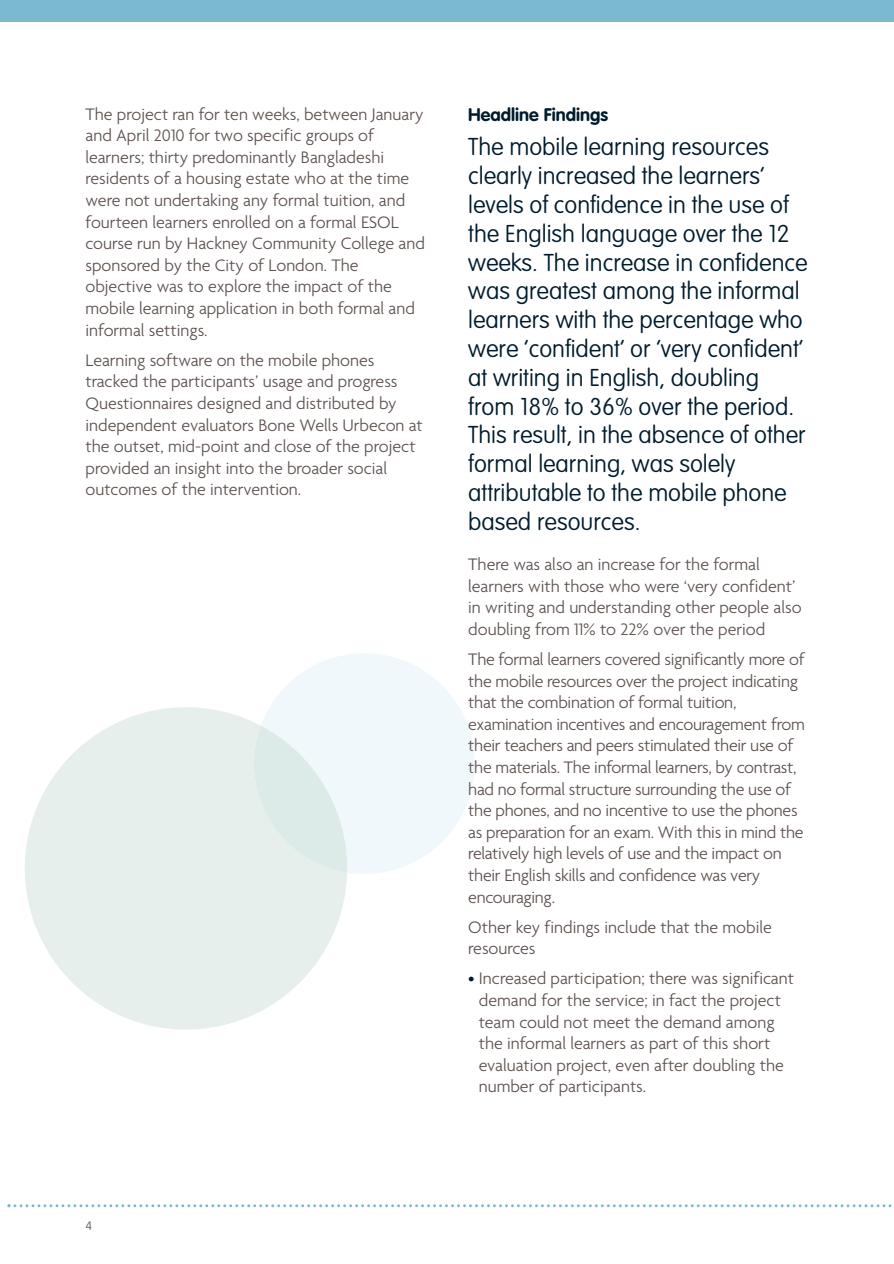
<style>
.page{position:relative;width:894px;height:1264px;background:#fff}
.page>*{position:absolute;margin:0;border:0;box-sizing:border-box;transform-origin:0 0}
.t1{font:100 24px/28.8px "VAG Rounded";color:#001c2c}
.t2{font:300 18px/21.6px "Agenda";color:#5d514e}
.t3{font:700 18px "VAG Rounded";color:#001c2c}
.t4{font:100 12px "VAG Rounded";color:#5d514e}
.s1{color:#001c2c}
</style>
<div class="page">
<svg style="left:7px;top:1204px;width:885px;height:3px"></svg>
<svg style="left:270px;top:653px;width:205px;height:221px;fill:#f1f8fb"></svg>
<svg style="left:25px;top:707px;width:322px;height:322px;fill:#e6efeb"></svg>
<svg style="left:254px;top:725px;width:93px;height:148px"></svg>
<div style="left:0;top:0;width:894px;height:22px;background:#7bb9d1"></div>
<p class="t2" style="left:86px;top:103px;width:341px">The project ran for ten weeks, between January and April 2010 for two specific groups of learners; thirty predominantly Bangladeshi residents of a housing estate who at the time were not undertaking any formal tuition, and fourteen learners enrolled on a formal ESOL course run by Hackney Community College and sponsored by the City of London. The objective was to explore the impact of the mobile learning application in both formal and informal settings.</p>
<p class="t2" style="left:86px;top:349px;width:339px">Learning software on the mobile phones tracked the participants’ usage and progress Questionnaires designed and distributed by independent evaluators Bone Wells Urbecon at the outset, mid-point and close of the project provided an insight into the broader social outcomes of the intervention.</p>
<p class="t3" style="left:468px;top:107px;width:141px">Headline Findings</p>
<p class="t1" style="left:468px;top:134px;width:341px">The mobile learning resources clearly increased the learners’ levels of confidence in the use of the English language over the 12 weeks. The increase in confidence was greatest among the informal learners with the percentage who were ‘confident’ or ‘very confident’ at writing in English, doubling from 18% to 36% over the period.<br>This result, in the absence of other formal learning, was solely attributable to the mobile phone based resources.</p>
<p class="t2" style="left:468px;top:553px;width:335px">There was also an increase for the formal learners with those who were ‘very confident’ in writing and understanding other people also doubling from 11% to 22% over the period</p>
<p class="t2" style="left:468px;top:648px;width:338px">The formal learners covered significantly more of the mobile resources over the project indicating that the combination of formal tuition, examination incentives and encouragement from their teachers and peers stimulated their use of the materials. The informal learners, by contrast, had no formal structure surrounding the use of the phones, and no incentive to use the phones as preparation for an exam. With this in mind the relatively high levels of use and the impact on their English skills and confidence was very encouraging.</p>
<p class="t2" style="left:468px;top:916px;width:305px">Other key findings include that the mobile resources</p>
<p class="t2" style="left:479px;top:967px;width:317px;text-indent:-11px"><span class="s1">•</span> Increased participation; there was significant demand for the service; in fact the project team could not meet the demand among the informal learners as part of this short evaluation project, even after doubling the number of participants.</p>
<p class="t4" style="left:86px;top:1221px;width:8px">4</p>
</div>
